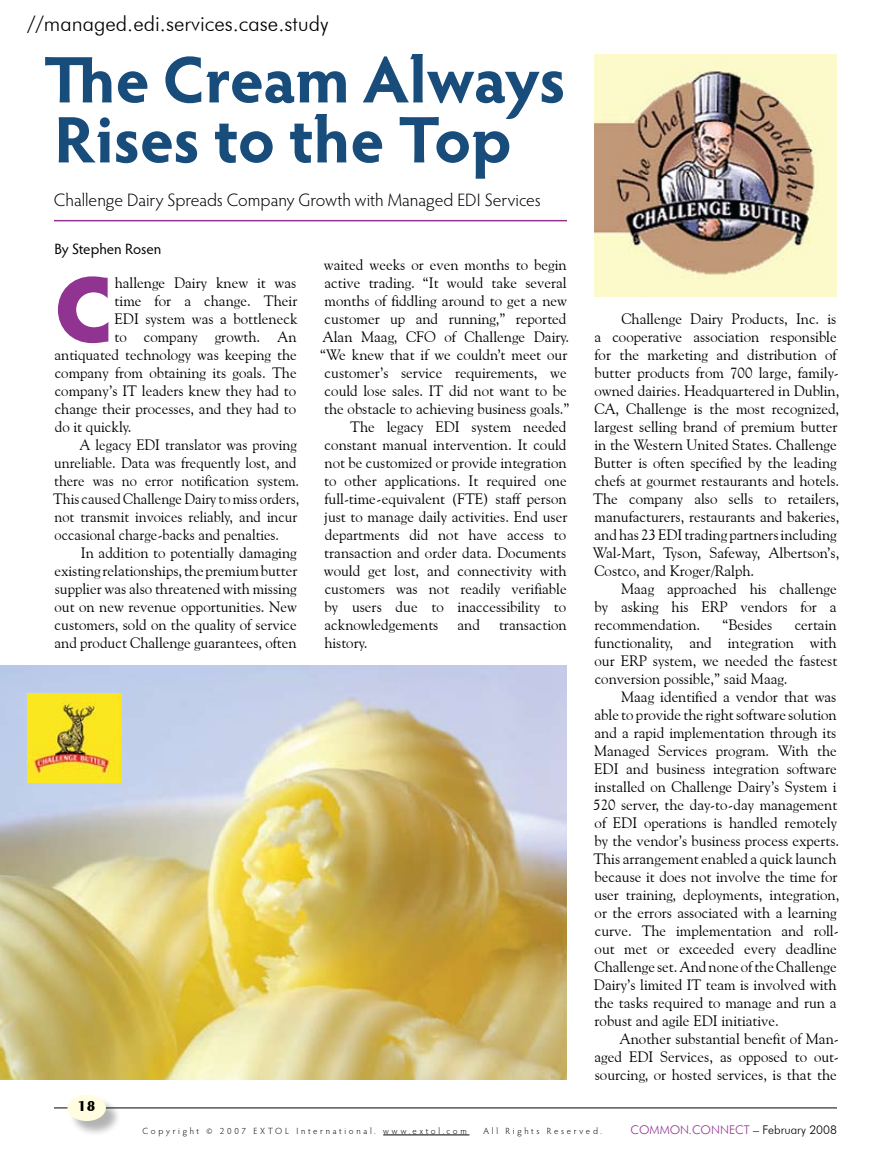
<style>
.page{position:relative;width:891px;height:1161px;background:#fff}
.page>*{position:absolute;margin:0;border:0;box-sizing:border-box;transform-origin:0 0}
.t1{font:900 93.9px "Hypatia Sans Pro";color:#913491}
.t2{font:700 66px/60px "Hypatia Sans Pro";letter-spacing:-.005em;color:#174c7b}
.t3{font:300 21px "Futura BT";color:#000}
.t4{font:300 18px "Hypatia Sans Pro";color:#000}
.t5{font:15px/18px "Goudy Old Style BT";color:#000;text-align:justify}
.t6{font:15px "Hypatia Sans Pro";letter-spacing:-.005em;color:#000}
.t7{font:700 15px "Exotic 350 BT";color:#000}
.t8{font:300 12px "Futura BT";color:#913491}
.t9{font:300 9px "Hypatia Sans Pro";letter-spacing:.3em;color:#000}
.s1{color:#000}
</style>
<div class="page">
<hr style="left:54px;top:1107px;width:783px;height:1px;background:#6d6f71">
<div style="left:69px;top:1096px;width:59px;height:47px;background:#000;opacity:.3"></div>
<div style="left:67px;top:1095px;width:39px;height:26px;background:#fffcdf;border-radius:50%"></div>
<hr style="left:54px;top:220px;width:513px;height:1px;background:#913491">
<hr style="left:383px;top:1135px;width:86px;height:1px;background:#000">
<img style="left:594px;top:54px;width:243px;height:243px">
<img style="left:0;top:666px;width:567px;height:414px">
<img style="left:27px;top:693px;width:95px;height:90px">
<h3 class="t3" style="left:27px;top:11px;width:303px">//managed.edi.services.case.study</h3>
<h2 class="t2" style="left:43px;top:46px;width:524px">The Cream Always<br>Rises to the Top</h2>
<p class="t4" style="left:54px;top:189px;width:488px">Challenge Dairy Spreads Company Growth with Managed EDI Services</p>
<p class="t6" style="left:54px;top:239px;width:108px">By Stephen Rosen</p>
<h1 class="t1" style="left:54px;top:240px;width:62px">C</h1>
<p class="t5" style="left:115px;top:274px;width:183px">hallenge Dairy knew it was</p>
<p class="t5" style="left:115px;top:292px;width:184px">time for a change. Their</p>
<p class="t5" style="left:114px;top:310px;width:185px">EDI system was a bottleneck</p>
<p class="t5" style="left:115px;top:328px;width:183px">to company growth. An</p>
<p class="t5" style="left:54px;top:346px;width:244px">antiquated technology was keeping the</p>
<p class="t5" style="left:55px;top:364px;width:244px">company from obtaining its goals. The</p>
<p class="t5" style="left:55px;top:382px;width:243px">company’s IT leaders knew they had to</p>
<p class="t5" style="left:55px;top:400px;width:243px">change their processes, and they had to</p>
<p class="t5" style="left:55px;top:418px;width:78px">do it quickly.</p>
<p class="t5" style="left:80px;top:436px;width:219px">A legacy EDI translator was proving</p>
<p class="t5" style="left:54px;top:454px;width:244px">unreliable. Data was frequently lost, and</p>
<p class="t5" style="left:54px;top:472px;width:247px">there was no error notification system.</p>
<p class="t5" style="left:53px;top:490px;width:247px">This caused Challenge Dairy to miss orders,</p>
<p class="t5" style="left:55px;top:508px;width:244px">not transmit invoices reliably, and incur</p>
<p class="t5" style="left:55px;top:526px;width:226px">occasional charge-backs and penalties.</p>
<p class="t5" style="left:81px;top:544px;width:217px">In addition to potentially damaging</p>
<p class="t5" style="left:55px;top:562px;width:244px">existing relationships, the premium butter</p>
<p class="t5" style="left:55px;top:580px;width:243px">supplier was also threatened with missing</p>
<p class="t5" style="left:55px;top:598px;width:244px">out on new revenue opportunities. New</p>
<p class="t5" style="left:55px;top:616px;width:244px">customers, sold on the quality of service</p>
<p class="t5" style="left:54px;top:634px;width:244px">and product Challenge guarantees, often</p>
<p class="t5" style="left:324px;top:256px;width:244px">waited weeks or even months to begin</p>
<p class="t5" style="left:324px;top:274px;width:244px">active trading. “It would take several</p>
<p class="t5" style="left:325px;top:292px;width:244px">months of fiddling around to get a new</p>
<p class="t5" style="left:325px;top:310px;width:243px">customer up and running,” reported</p>
<p class="t5" style="left:323px;top:328px;width:248px">Alan Maag, CFO of Challenge Dairy.</p>
<p class="t5" style="left:320px;top:346px;width:249px">“We knew that if we couldn’t meet our</p>
<p class="t5" style="left:325px;top:364px;width:244px">customer’s service requirements, we</p>
<p class="t5" style="left:325px;top:382px;width:244px">could lose sales. IT did not want to be</p>
<p class="t5" style="left:324px;top:400px;width:247px">the obstacle to achieving business goals.”</p>
<p class="t5" style="left:350px;top:418px;width:218px">The legacy EDI system needed</p>
<p class="t5" style="left:325px;top:436px;width:243px">constant manual intervention. It could</p>
<p class="t5" style="left:325px;top:454px;width:244px">not be customized or provide integration</p>
<p class="t5" style="left:324px;top:472px;width:244px">to other applications. It required one</p>
<p class="t5" style="left:325px;top:490px;width:244px">full-time-equivalent (FTE) staff person</p>
<p class="t5" style="left:324px;top:508px;width:245px">just to manage daily activities. End user</p>
<p class="t5" style="left:325px;top:526px;width:243px">departments did not have access to</p>
<p class="t5" style="left:324px;top:544px;width:244px">transaction and order data. Documents</p>
<p class="t5" style="left:324px;top:562px;width:244px">would get lost, and connectivity with</p>
<p class="t5" style="left:325px;top:580px;width:244px">customers was not readily verifiable</p>
<p class="t5" style="left:325px;top:598px;width:243px">by users due to inaccessibility to</p>
<p class="t5" style="left:324px;top:616px;width:115px">acknowledgements</p>
<p class="t5" style="left:457px;top:616px;width:24px">and</p>
<p class="t5" style="left:499px;top:616px;width:69px">transaction</p>
<p class="t5" style="left:324px;top:634px;width:45px">history.</p>
<p class="t7" style="left:77px;top:1097px;width:20px">18</p>
<p class="t5" style="left:593px;top:310px;width:248px;text-align:left;text-indent:29px">Challenge Dairy Products, Inc. is a cooperative association responsible for the marketing and distribution of butter products from 700 large, family&shy;owned dairies. Headquartered in Dublin, CA, Challenge is the most recognized, largest selling brand of premium butter in the Western United States. Challenge Butter is often specified by the leading chefs at gourmet restaurants and hotels.<br>The company also sells to retailers, manufacturers, restaurants and bakeries, and has 23 EDI trading partners including Wal-Mart, Tyson, Safeway, Albertson’s, Costco, and Kroger/Ralph.</p>
<p class="t5" style="left:595px;top:580px;width:244px;text-indent:27px">Maag approached his challenge by asking his ERP vendors for a recommendation.</p>
<p class="t5" style="left:723px;top:616px;width:51px">“Besides</p>
<p class="t5" style="left:595px;top:616px;width:244px;text-indent:200px">certain functionality, and integration with our ERP system, we needed the fastest conversion possible,” said Maag.</p>
<p class="t5" style="left:593px;top:688px;width:248px;text-align:left;text-indent:28px">Maag identified a vendor that was able to provide the right software solution and a rapid implementation through its Managed Services program. With the EDI and business integration software installed on Challenge Dairy’s System i 520 server, the day-to-day management of EDI operations is handled remotely by the vendor’s business process experts.<br>This arrangement enabled a quick launch because it does not involve the time for user training, deployments, integration, or the errors associated with a learning curve. The implementation and roll&shy;out met or exceeded every deadline Challenge set. And none of the Challenge Dairy’s limited IT team is involved with the tasks required to manage and run a robust and agile EDI initiative.</p>
<p class="t5" style="left:595px;top:1030px;width:246px;text-indent:25px">Another substantial benefit of Man&shy;aged EDI Services, as opposed to out&shy;sourcing, or hosted services, is that the</p>
<p class="t9" style="left:143px;top:1125px;width:326px">Copyright © 2007 EXTOL International. www.extol.com</p>
<p class="t9" style="left:484px;top:1125px;width:120px">All Rights Reserved.</p>
<p class="t8" style="left:631px;top:1122px;width:208px">COMMON.CONNECT <span class="s1">– February 2008</span></p>
</div>
